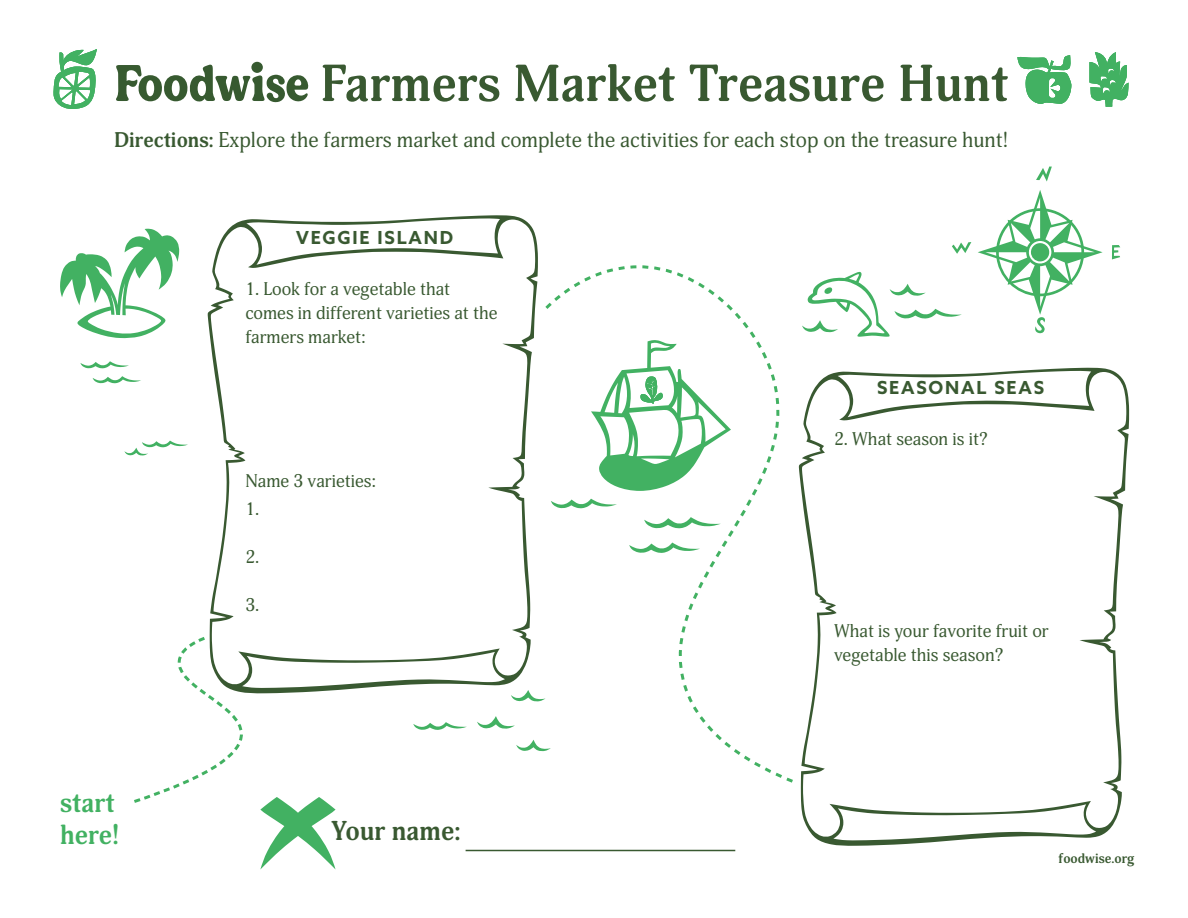
<style>
.page{position:relative;width:1188px;height:918px;background:#fff}
.page>*{position:absolute;margin:0;border:0;box-sizing:border-box;transform-origin:0 0}
.t1{font:700 51.45px "Adonis";color:#395931}
.t2{font:700 27px/32.4px "Adonis";color:#42b162}
.t3{font:700 27px "Adonis";color:#395931}
.t4{font:21px "Adonis";color:#395931}
.t5{font:18px/24px "Adonis";color:#395931}
.t6{font:700 18px "Azo Sans";letter-spacing:.1em;color:#395931}
.t7{font:700 13.5px "Adonis";color:#395931}
.s1{font-weight:700}
</style>
<div class="page">
<svg style="left:208px;top:215px;width:330px;height:478px"></svg>
<svg style="left:413px;top:722px;width:54px;height:8px"></svg>
<svg style="left:477px;top:716px;width:38px;height:13px"></svg>
<svg style="left:516px;top:740px;width:26px;height:11px"></svg>
<svg style="left:511px;top:690px;width:31px;height:12px"></svg>
<svg style="left:810px;top:272px;width:152px;height:65px"></svg>
<svg style="left:60px;top:229px;width:119px;height:109px"></svg>
<svg style="left:80px;top:361px;width:49px;height:7px"></svg>
<svg style="left:93px;top:376px;width:48px;height:7px"></svg>
<svg style="left:124px;top:441px;width:64px;height:15px"></svg>
<svg style="left:978px;top:190px;width:125px;height:143px"></svg>
<svg style="left:1112px;top:245px;width:8px;height:14px"></svg>
<svg style="left:952px;top:242px;width:19px;height:12px"></svg>
<svg style="left:1036px;top:166px;width:16px;height:16px"></svg>
<svg style="left:800px;top:368px;width:329px;height:478px"></svg>
<svg style="left:134px;top:634px;width:110px;height:169px"></svg>
<svg style="left:542px;top:265px;width:268px;height:521px"></svg>
<svg style="left:260px;top:797px;width:76px;height:73px"></svg>
<svg style="left:591px;top:340px;width:140px;height:151px"></svg>
<img style="left:640px;top:376px;width:24px;height:28px">
<div style="left:251px;top:62px;width:12px;height:11px;background:#375a30;border-radius:50%"></div>
<svg style="left:116px;top:64px;width:193px;height:39px"></svg>
<hr style="left:466px;top:850px;width:269px;height:1px;background:#395931">
<img style="left:1017px;top:55px;width:54px;height:49px">
<img style="left:53px;top:49px;width:44px;height:60px">
<img style="left:1089px;top:52px;width:40px;height:55px">
<p class="t1" style="left:319px;top:53px;width:691px">Farmers Market Treasure Hunt</p>
<p class="t4" style="left:114px;top:128px;width:896px"><span class="s1">Directions:</span> Explore the farmers market and complete the activities for each stop on the treasure hunt!</p>
<p class="t6" style="left:296px;top:225px;width:158px">VEGGIE ISLAND</p>
<p class="t5" style="left:245px;top:277px;width:254px">1. Look for a vegetable that comes in different varieties at the farmers market:</p>
<p class="t5" style="left:245px;top:469px;width:132px">Name 3 varieties:</p>
<p class="t5" style="left:245px;top:498px;width:15px">1.</p>
<p class="t5" style="left:245px;top:546px;width:15px">2.</p>
<p class="t5" style="left:245px;top:594px;width:15px">3.</p>
<p class="t6" style="left:877px;top:376px;width:168px">SEASONAL SEAS</p>
<p class="t5" style="left:834px;top:428px;width:155px">2. What season is it?</p>
<p class="t5" style="left:834px;top:620px;width:216px">What is your favorite fruit or vegetable this season?</p>
<p class="t2" style="left:60px;top:787px;width:61px">start here!</p>
<p class="t3" style="left:331px;top:815px;width:131px">Your name:</p>
<p class="t7" style="left:1059px;top:851px;width:77px">foodwise.org</p>
</div>
